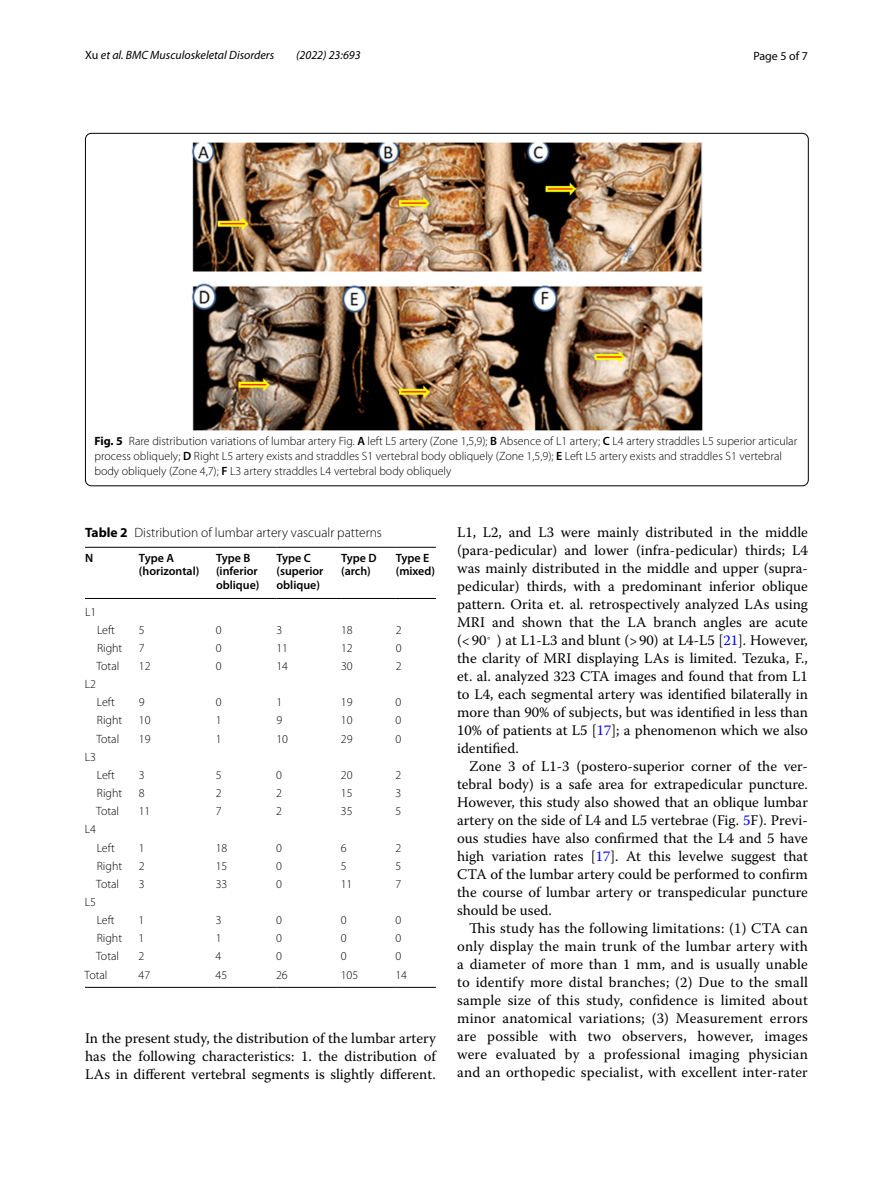
<style>
.page{position:relative;width:893px;height:1187px;background:#fff}
.page>*{position:absolute;margin:0;border:0;box-sizing:border-box;transform-origin:0 0}
.t1{font:14.7px/18px "Warnock Pro";color:#000;text-align:justify}
.t2{font:300 13.5px "Myriad Pro";color:#000}
.t3{font:300 12px/15px "Myriad Pro";color:#000}
.t4{font:600 12px/13.5px "Myriad Pro";color:#000}
.t5{font:italic 12px "Myriad Pro";color:#000}
.t6{font:12px "Myriad Pro";color:#000}
.s1{font-style:normal}
.s2{font-weight:700}
.s3{font-weight:600}
.s4{color:#00f}
</style>
<div class="page">
<img style="left:192px;top:142px;width:510px;height:288px">
<hr style="left:85px;top:547px;width:54px;height:1px;background:#000">
<hr style="left:85px;top:598px;width:54px;height:1px;background:#000">
<hr style="left:139px;top:547px;width:77px;height:1px;background:#000">
<hr style="left:139px;top:598px;width:77px;height:1px;background:#000">
<hr style="left:216px;top:547px;width:60px;height:1px;background:#000">
<hr style="left:216px;top:598px;width:60px;height:1px;background:#000">
<hr style="left:276px;top:547px;width:65px;height:1px;background:#000">
<hr style="left:276px;top:598px;width:65px;height:1px;background:#000">
<hr style="left:341px;top:547px;width:55px;height:1px;background:#000">
<hr style="left:341px;top:598px;width:55px;height:1px;background:#000">
<hr style="left:396px;top:547px;width:40px;height:1px;background:#000">
<hr style="left:396px;top:598px;width:40px;height:1px;background:#000">
<hr style="left:85px;top:987px;width:54px;height:1px;background:#000">
<hr style="left:139px;top:987px;width:77px;height:1px;background:#000">
<hr style="left:216px;top:987px;width:60px;height:1px;background:#000">
<hr style="left:276px;top:987px;width:65px;height:1px;background:#000">
<hr style="left:341px;top:987px;width:55px;height:1px;background:#000">
<hr style="left:396px;top:987px;width:40px;height:1px;background:#000">
<p class="t5" style="left:85px;top:48px;width:191px"><span class="s1">Xu</span> et al. BMC Musculoskeletal Disorders</p>
<p class="t5" style="left:296px;top:48px;width:66px">(2022) 23:693</p>
<p class="t6" style="left:753px;top:48px;width:56px">Page 5 of 7</p>
<p class="t3" style="left:94px;top:434px;width:704px"><span class="s2">Fig. 5</span> Rare distribution variations of lumbar artery Fig. <span class="s3">A</span> left L5 artery (Zone 1,5,9); <span class="s3">B</span> Absence of L1 artery; <span class="s3">C</span> L4 artery straddles L5 superior articular process obliquely; <span class="s3">D</span> Right L5 artery exists and straddles S1 vertebral body obliquely (Zone 1,5,9); <span class="s3">E</span> Left L5 artery exists and straddles S1 vertebral body obliquely (Zone 4,7); <span class="s3">F</span> L3 artery straddles L4 vertebral body obliquely</p>
<p class="t2" style="left:85px;top:525px;width:298px"><span class="s2">Table 2</span> Distribution of lumbar artery vascualr patterns</p>
<p class="t4" style="left:85px;top:550px;width:10px">N</p>
<p class="t4" style="left:139px;top:550px;width:62px">Type A (horizontal)</p>
<p class="t4" style="left:216px;top:550px;width:45px">Type B (inferior oblique)</p>
<p class="t4" style="left:276px;top:550px;width:49px">Type C (superior oblique)</p>
<p class="t4" style="left:341px;top:550px;width:37px">Type D (arch)</p>
<p class="t4" style="left:396px;top:550px;width:41px">Type E (mixed)</p>
<p class="t3" style="left:85px;top:604px;width:13px">L1</p>
<p class="t3" style="left:97px;top:622px;width:19px">Left</p>
<p class="t3" style="left:139px;top:622px;width:7px">5</p>
<p class="t3" style="left:216px;top:622px;width:7px">0</p>
<p class="t3" style="left:276px;top:622px;width:7px">3</p>
<p class="t3" style="left:341px;top:622px;width:13px">18</p>
<p class="t3" style="left:396px;top:622px;width:7px">2</p>
<p class="t3" style="left:97px;top:640px;width:27px">Right</p>
<p class="t3" style="left:139px;top:640px;width:7px">7</p>
<p class="t3" style="left:216px;top:640px;width:7px">0</p>
<p class="t3" style="left:276px;top:640px;width:13px">11</p>
<p class="t3" style="left:341px;top:640px;width:13px">12</p>
<p class="t3" style="left:396px;top:640px;width:7px">0</p>
<p class="t3" style="left:96px;top:658px;width:24px">Total</p>
<p class="t3" style="left:139px;top:658px;width:13px">12</p>
<p class="t3" style="left:216px;top:658px;width:7px">0</p>
<p class="t3" style="left:276px;top:658px;width:13px">14</p>
<p class="t3" style="left:341px;top:658px;width:13px">30</p>
<p class="t3" style="left:396px;top:658px;width:7px">2</p>
<p class="t3" style="left:85px;top:676px;width:13px">L2</p>
<p class="t3" style="left:97px;top:695px;width:19px">Left</p>
<p class="t3" style="left:139px;top:695px;width:7px">9</p>
<p class="t3" style="left:216px;top:695px;width:7px">0</p>
<p class="t3" style="left:276px;top:695px;width:7px">1</p>
<p class="t3" style="left:341px;top:695px;width:13px">19</p>
<p class="t3" style="left:396px;top:695px;width:7px">0</p>
<p class="t3" style="left:97px;top:713px;width:27px">Right</p>
<p class="t3" style="left:139px;top:713px;width:13px">10</p>
<p class="t3" style="left:216px;top:713px;width:7px">1</p>
<p class="t3" style="left:276px;top:713px;width:7px">9</p>
<p class="t3" style="left:341px;top:713px;width:13px">10</p>
<p class="t3" style="left:396px;top:713px;width:7px">0</p>
<p class="t3" style="left:96px;top:731px;width:24px">Total</p>
<p class="t3" style="left:139px;top:731px;width:13px">19</p>
<p class="t3" style="left:216px;top:731px;width:7px">1</p>
<p class="t3" style="left:276px;top:731px;width:13px">10</p>
<p class="t3" style="left:341px;top:731px;width:13px">29</p>
<p class="t3" style="left:396px;top:731px;width:7px">0</p>
<p class="t3" style="left:85px;top:749px;width:13px">L3</p>
<p class="t3" style="left:97px;top:767px;width:19px">Left</p>
<p class="t3" style="left:139px;top:767px;width:7px">3</p>
<p class="t3" style="left:216px;top:767px;width:7px">5</p>
<p class="t3" style="left:276px;top:767px;width:7px">0</p>
<p class="t3" style="left:341px;top:767px;width:13px">20</p>
<p class="t3" style="left:396px;top:767px;width:7px">2</p>
<p class="t3" style="left:97px;top:785px;width:27px">Right</p>
<p class="t3" style="left:139px;top:785px;width:7px">8</p>
<p class="t3" style="left:216px;top:785px;width:7px">2</p>
<p class="t3" style="left:276px;top:785px;width:7px">2</p>
<p class="t3" style="left:341px;top:785px;width:13px">15</p>
<p class="t3" style="left:396px;top:785px;width:7px">3</p>
<p class="t3" style="left:96px;top:803px;width:24px">Total</p>
<p class="t3" style="left:139px;top:803px;width:13px">11</p>
<p class="t3" style="left:216px;top:803px;width:7px">7</p>
<p class="t3" style="left:276px;top:803px;width:7px">2</p>
<p class="t3" style="left:341px;top:803px;width:13px">35</p>
<p class="t3" style="left:396px;top:803px;width:7px">5</p>
<p class="t3" style="left:85px;top:822px;width:13px">L4</p>
<p class="t3" style="left:97px;top:840px;width:19px">Left</p>
<p class="t3" style="left:139px;top:840px;width:7px">1</p>
<p class="t3" style="left:216px;top:840px;width:13px">18</p>
<p class="t3" style="left:276px;top:840px;width:7px">0</p>
<p class="t3" style="left:341px;top:840px;width:7px">6</p>
<p class="t3" style="left:395px;top:840px;width:7px">2</p>
<p class="t3" style="left:97px;top:858px;width:27px">Right</p>
<p class="t3" style="left:139px;top:858px;width:7px">2</p>
<p class="t3" style="left:216px;top:858px;width:13px">15</p>
<p class="t3" style="left:276px;top:858px;width:7px">0</p>
<p class="t3" style="left:341px;top:858px;width:7px">5</p>
<p class="t3" style="left:395px;top:858px;width:7px">5</p>
<p class="t3" style="left:96px;top:876px;width:24px">Total</p>
<p class="t3" style="left:139px;top:876px;width:7px">3</p>
<p class="t3" style="left:216px;top:876px;width:13px">33</p>
<p class="t3" style="left:276px;top:876px;width:7px">0</p>
<p class="t3" style="left:341px;top:876px;width:13px">11</p>
<p class="t3" style="left:395px;top:876px;width:7px">7</p>
<p class="t3" style="left:85px;top:894px;width:13px">L5</p>
<p class="t3" style="left:97px;top:912px;width:19px">Left</p>
<p class="t3" style="left:139px;top:912px;width:7px">1</p>
<p class="t3" style="left:216px;top:912px;width:7px">3</p>
<p class="t3" style="left:276px;top:912px;width:7px">0</p>
<p class="t3" style="left:341px;top:912px;width:7px">0</p>
<p class="t3" style="left:395px;top:912px;width:7px">0</p>
<p class="t3" style="left:97px;top:930px;width:27px">Right</p>
<p class="t3" style="left:139px;top:930px;width:7px">1</p>
<p class="t3" style="left:216px;top:930px;width:7px">1</p>
<p class="t3" style="left:276px;top:930px;width:7px">0</p>
<p class="t3" style="left:341px;top:930px;width:7px">0</p>
<p class="t3" style="left:395px;top:930px;width:7px">0</p>
<p class="t3" style="left:96px;top:949px;width:24px">Total</p>
<p class="t3" style="left:139px;top:949px;width:7px">2</p>
<p class="t3" style="left:216px;top:949px;width:7px">4</p>
<p class="t3" style="left:276px;top:949px;width:7px">0</p>
<p class="t3" style="left:341px;top:949px;width:7px">0</p>
<p class="t3" style="left:395px;top:949px;width:7px">0</p>
<p class="t3" style="left:85px;top:967px;width:24px">Total</p>
<p class="t3" style="left:139px;top:967px;width:13px">47</p>
<p class="t3" style="left:216px;top:967px;width:13px">45</p>
<p class="t3" style="left:276px;top:967px;width:13px">26</p>
<p class="t3" style="left:341px;top:967px;width:19px">105</p>
<p class="t3" style="left:395px;top:967px;width:13px">14</p>
<p class="t1" style="left:85px;top:1029px;width:352px">In the present study, the distribution of the lumbar artery has the following characteristics: 1. the distribution of LAs in different vertebral segments is slightly different.</p>
<p class="t1" style="left:457px;top:522px;width:352px">L1, L2, and L3 were mainly distributed in the middle (para-pedicular) and lower (infra-pedicular) thirds; L4 was mainly distributed in the middle and upper (supra&shy;pedicular) thirds, with a predominant inferior oblique pattern. Orita et. al. retrospectively analyzed LAs using MRI and shown that the LA branch angles are acute (&lt; -90<sup>。</sup>) at L1-L3 and blunt (&gt;90) at L4-L5 [<span class="s4">21</span>]. However, the clarity of MRI displaying LAs is limited. Tezuka, F., et. al. analyzed 323 CTA images and found that from L1 to L4, each segmental artery was identified bilaterally in more than 90% of subjects, but was identified in less than 10% of patients at L5 [<span class="s4">17</span>]; a phenomenon which we also identified.</p>
<p class="t1" style="left:457px;top:756px;width:352px;text-indent:12px">Zone 3 of L1-3 (postero-superior corner of the ver&shy;tebral body) is a safe area for extrapedicular puncture.<br>However, this study also showed that an oblique lumbar artery on the side of L4 and L5 vertebrae (Fig. <span class="s4">5</span>F). Previ&shy;ous studies have also confirmed that the L4 and 5 have high variation rates [<span class="s4">17</span>]. At this levelwe suggest that CTA of the lumbar artery could be performed to confirm the course of lumbar artery or transpedicular puncture should be used.</p>
<p class="t1" style="left:457px;top:918px;width:352px;text-indent:12px">This study has the following limitations: (1) CTA can only display the main trunk of the lumbar artery with a diameter of more than 1 mm, and is usually unable to identify more distal branches; (2) Due to the small sample size of this study, confidence is limited about minor anatomical variations; (3) Measurement errors are possible with two observers, however, images were evaluated by a professional imaging physician and an orthopedic specialist, with excellent inter-rater</p>
</div>
